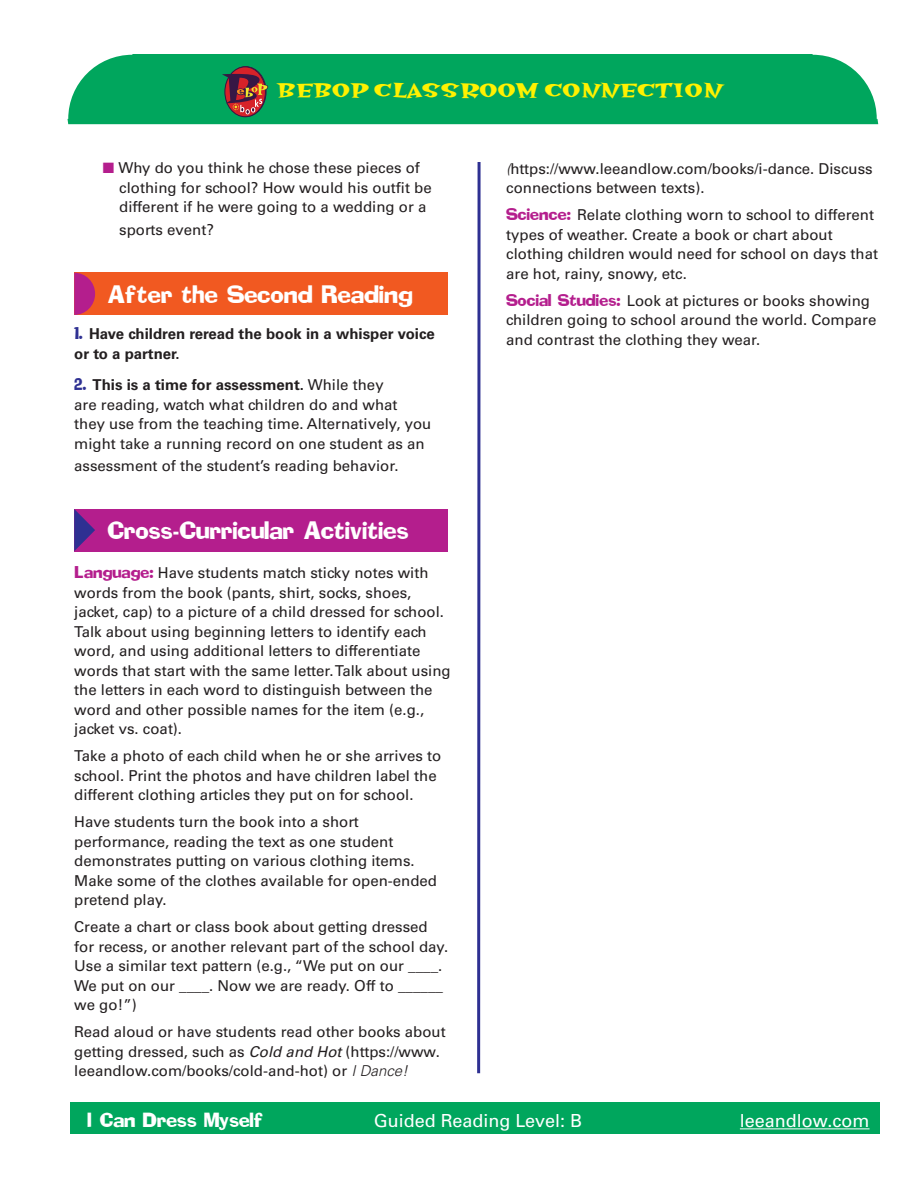
<style>
.page{position:relative;width:918px;height:1188px;background:#fff}
.page>*{position:absolute;margin:0;border:0;box-sizing:border-box;transform-origin:0 0}
.t1{font:22.5px "Hotsy Totsy Bold Mv B";color:#fff101}
.t2{font:22.2px "Addled";color:#fff}
.t3{font:18px "Univers";color:#fff}
.t4{font:18px "Addled";color:#fff}
.cross_curricular_par{font:15px/19.5px "Univers";color:#231f20}
.Numbered_Paragraphs{font:15px/19.5px "Univers";color:#231f20}
.Numbered_bold_text{font:700 15px/19.5px "Univers";color:#231f20}
.s1{color:#b41e8d}
.s2{font-family:"Addled";font-weight:400;color:#2e3092}
.s3{font-family:"Addled";color:#2e3092}
.s4{font-weight:700}
.s5{font-family:"Addled";color:#b41e8d}
.s6{font-style:italic}
.s7{font-weight:300;font-style:italic}
</style>
<div class="page">
<div style="left:68px;top:54px;width:810px;height:70px;background:#00a65d"></div>
<svg style="left:477px;top:162px;width:4px;height:911px;background:#6163ac"></svg>
<div style="left:70px;top:1102px;width:810px;height:31px;background:#00a65d"></div>
<hr style="left:740px;top:1128px;width:130px;height:1px;background:#fff">
<svg style="left:225px;top:67px;width:40px;height:50px"></svg>
<div style="left:224px;top:66px;width:42px;height:51px;border:1px solid #371745;border-radius:50%"></div>
<svg style="left:222px;top:74px;width:46px;height:40px;background:#784b43"></svg>
<div style="left:74px;top:273px;width:374px;height:42px;background:#f15921"></div>
<svg style="left:74px;top:273px;width:21px;height:42px"></svg>
<div style="left:74px;top:509px;width:374px;height:42px;background:#b41e8d"></div>
<svg style="left:74px;top:509px;width:21px;height:42px"></svg>
<h1 class="t1" style="left:277px;top:79px;width:447px">BEBOP CLASSROOM CONNECTION</h1>
<p class="cross_curricular_par" style="left:119px;top:158px;width:314px;text-indent:-16px"><span class="s1">■</span> Why do you think he chose these pieces of clothing for school? How would his outfit be different if he were going to a wedding or a</p>
<p class="cross_curricular_par" style="left:119px;top:220px;width:96px">sports event?</p>
<p class="t2" style="left:108px;top:280px;width:307px">After the Second Reading</p>
<p class="Numbered_bold_text" style="left:74px;top:324px;width:362px"><span class="s2">1.</span> Have children reread the book in a whisper voice or to a partner.</p>
<p class="Numbered_Paragraphs" style="left:74px;top:375px;width:359px"><span class="s3">2.</span> <span class="s4">This is a time for assessment.</span> While they<br>are reading, watch what children do and what they use from the teaching time. Alternatively, you might take a running record on one student as an</p>
<p class="Numbered_Paragraphs" style="left:74px;top:456px;width:326px">assessment of the student’s reading behavior.</p>
<p class="t2" style="left:108px;top:516px;width:303px">Cross-Curricular Activities</p>
<p class="cross_curricular_par" style="left:74px;top:563px;width:378px"><span class="s5">Language:</span> Have students match sticky notes with words from the book (pants, shirt, socks, shoes, jacket, cap) to a picture of a child dressed for school.<br>Talk about using beginning letters to identify each word, and using additional letters to differentiate words that start with the same letter. Talk about using the letters in each word to distinguish between the word and other possible names for the item (e.g., jacket vs. coat).</p>
<p class="cross_curricular_par" style="left:74px;top:746px;width:369px">Take a photo of each child when he or she arrives to school. Print the photos and have children label the different clothing articles they put on for school.</p>
<p class="cross_curricular_par" style="left:74px;top:812px;width:364px">Have students turn the book into a short performance, reading the text as one student demonstrates putting on various clothing items.<br>Make some of the clothes available for open-ended pretend play.</p>
<p class="cross_curricular_par" style="left:74px;top:917px;width:375px">Create a chart or class book about getting dressed for recess, or another relevant part of the school day.<br>Use a similar text pattern (e.g., “We put on our ____.<br>We put on our ____. Now we are ready. Off to ______ we go!”)</p>
<p class="cross_curricular_par" style="left:74px;top:1022px;width:373px">Read aloud or have students read other books about getting dressed, such as <span class="s6">Cold and Hot</span> (https://www. leeandlow.com/books/cold-and-hot) or <span class="s7">I Dance!</span></p>
<p class="cross_curricular_par" style="left:506px;top:159px;width:368px"><span class="s7">(</span>https://www.leeandlow.com/books/i-dance. Discuss connections between texts).</p>
<p class="cross_curricular_par" style="left:506px;top:205px;width:373px"><span class="s5">Science:</span> Relate clothing worn to school to different types of weather. Create a book or chart about clothing children would need for school on days that are hot, rainy, snowy, etc.</p>
<p class="cross_curricular_par" style="left:506px;top:291px;width:372px"><span class="s5">Social Studies:</span> Look at pictures or books showing children going to school around the world. Compare and contrast the clothing they wear.</p>
<p class="t4" style="left:87px;top:1108px;width:178px">I Can Dress Myself</p>
<p class="t3" style="left:374px;top:1110px;width:210px">Guided Reading Level: B</p>
<p class="t3" style="left:740px;top:1110px;width:131px">leeandlow.com</p>
</div>
